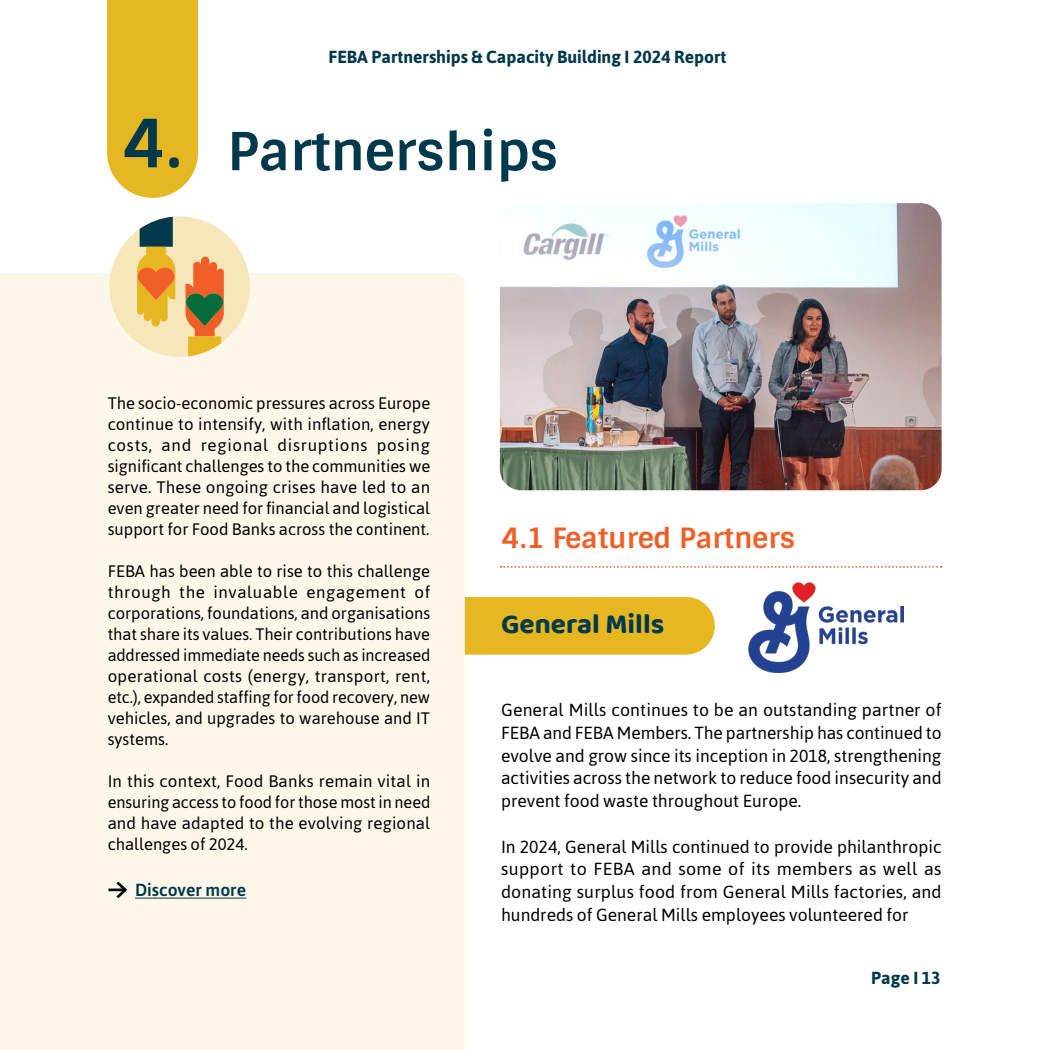
<style>
.page{position:relative;width:1050px;height:1050px;background:#fff}
.page>*{position:absolute;margin:0;border:0;box-sizing:border-box;transform-origin:0 0}
.t1{font:700 52.5px "Sintony";color:#00394c}
.t2{font:700 28px "Sintony";color:#f15f27}
.t3{font:700 28px "Baloo 2";color:#00394c}
.t4{font:17.5px/22.8px "Asap";color:#000;text-align:justify}
.t5{font:700 17.5px "Asap";color:#00394c}
.t6{font:500 17.5px "Asap";color:#01384a}
.t7{font:16.62px/21px "Asap";color:#000;text-align:justify}
.s1{font-size:66.5px;color:#00394b}
</style>
<div class="page">
<div style="left:465px;top:597px;width:250px;height:58px;background:#e7b721"></div>
<div style="left:0;top:273px;width:465px;height:777px;background:#fcf7e9"></div>
<div style="left:107px;top:0;width:91px;height:198px;background:#e5b722"></div>
<img style="left:500px;top:203px;width:442px;height:287px">
<svg style="left:501px;top:566px;width:441px;height:2px"></svg>
<img style="left:748px;top:582px;width:155px;height:91px">
<svg style="left:109px;top:216px;width:141px;height:141px;background:#e1c99a"></svg>
<hr style="left:135px;top:898px;width:111px;height:1px;background:#01384a">
<svg style="left:108px;top:879px;width:21px;height:22px"></svg>
<p class="t5" style="left:329px;top:45px;width:399px">FEBA Partnerships &amp; Capacity Building I 2024 Report</p>
<h1 class="t1" style="left:123px;top:118px;width:436px"><span class="s1">4.</span> Partnerships</h1>
<p class="t7" style="left:108px;top:392px;width:324px">The socio-economic pressures across Europe continue to intensify, with inflation, energy costs, and regional disruptions posing significant challenges to the communities we serve. These ongoing crises have led to an even greater need for financial and logistical support for Food Banks across the continent.</p>
<p class="t7" style="left:108px;top:560px;width:324px">FEBA has been able to rise to this challenge through the invaluable engagement of corporations, foundations, and organisations that share its values. Their contributions have addressed immediate needs such as increased operational costs (energy, transport, rent, etc.), expanded staffing for food recovery, new vehicles, and upgrades to warehouse and IT systems.</p>
<p class="t7" style="left:108px;top:770px;width:324px">In this context, Food Banks remain vital in ensuring access to food for those most in need and have adapted to the evolving regional challenges of 2024.</p>
<p class="t6" style="left:135px;top:879px;width:113px">Discover more</p>
<h2 class="t2" style="left:502px;top:520px;width:295px">4.1 Featured Partners</h2>
<h2 class="t3" style="left:501px;top:607px;width:165px">General Mills</h2>
<p class="t4" style="left:501px;top:698px;width:442px">General Mills continues to be an outstanding partner of FEBA and FEBA Members. The partnership has continued to evolve and grow since its inception in 2018, strengthening activities across the network to reduce food insecurity and prevent food waste throughout Europe.</p>
<p class="t4" style="left:501px;top:835px;width:442px">In 2024, General Mills continued to provide philanthropic support to FEBA and some of its members as well as donating surplus food from General Mills factories, and hundreds of General Mills employees volunteered for</p>
<p class="t5" style="left:871px;top:966px;width:71px">Page I 13</p>
</div>
